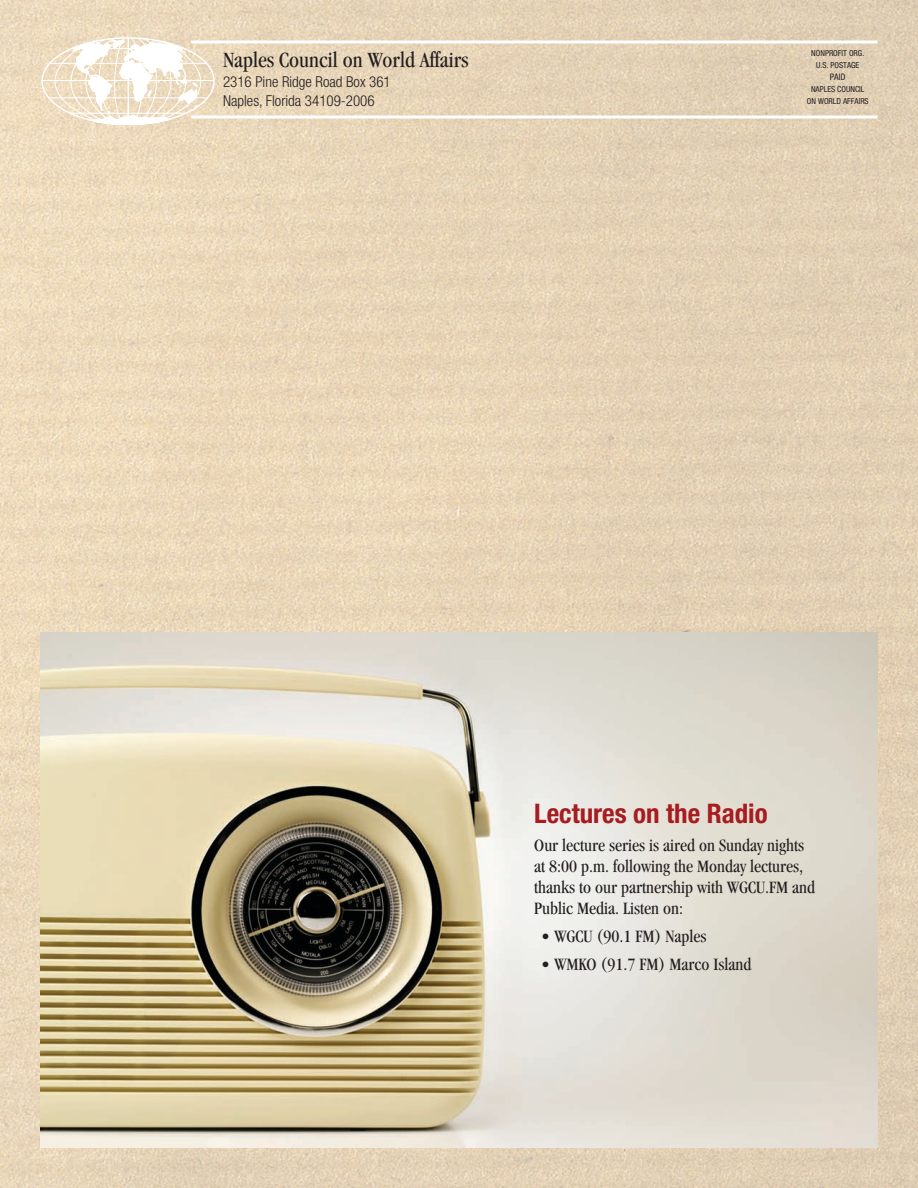
<style>
.page{position:relative;width:918px;height:1188px;background:#fff}
.page>*{position:absolute;margin:0;border:0;box-sizing:border-box;transform-origin:0 0}
.t1{font:700 condensed 27px "Helvetica Neue";color:#a71c20}
.t2{font:condensed 22.5px "Garamond";color:#231f20}
.t3{font:condensed 18px/21px "Garamond";color:#231f20}
.t4{font:300 condensed 15px/19.5px "Helvetica Neue";color:#231f20}
.t5{font:condensed 9px "Helvetica Neue";color:#231f20}
.t6{font:condensed 8.25px/12px "Helvetica Neue";color:#231f20;text-align:center}
</style>
<div class="page">
<img style="left:0;top:0;width:918px;height:1188px">
<img style="left:40px;top:633px;width:838px;height:515px">
<svg style="left:41px;top:37px;width:174px;height:88px"></svg>
<svg style="left:191px;top:40px;width:687px;height:4px"></svg>
<hr style="left:191px;top:116px;width:687px;height:2px;background:#fff">
<p class="t2" style="left:223px;top:48px;width:247px">Naples Council on World Affairs</p>
<p class="t4" style="left:223px;top:72px;width:169px">2316 Pine Ridge Road Box 361<br>Naples, Florida 34109-2006</p>
<p class="t6" style="left:811px;top:47px;width:55px">NONPROFIT ORG.<br>U.S. POSTAGE</p>
<p class="t5" style="left:830px;top:71px;width:17px">PAID</p>
<p class="t6" style="left:807px;top:83px;width:63px">NAPLES COUNCIL<br>ON WORLD AFFAIRS</p>
<h1 class="t1" style="left:534px;top:797px;width:235px">Lectures on the Radio</h1>
<p class="t3" style="left:534px;top:835px;width:282px">Our lecture series is aired on Sunday nights at 8:00 p.m. following the Monday lectures, thanks to our partnership with WGCU.FM and Public Media. Listen on:</p>
<p class="t3" style="left:541px;top:926px;width:167px">• WGCU (90.1 FM) Naples</p>
<p class="t3" style="left:541px;top:953px;width:212px">• WMKO (91.7 FM) Marco Island</p>
</div>
